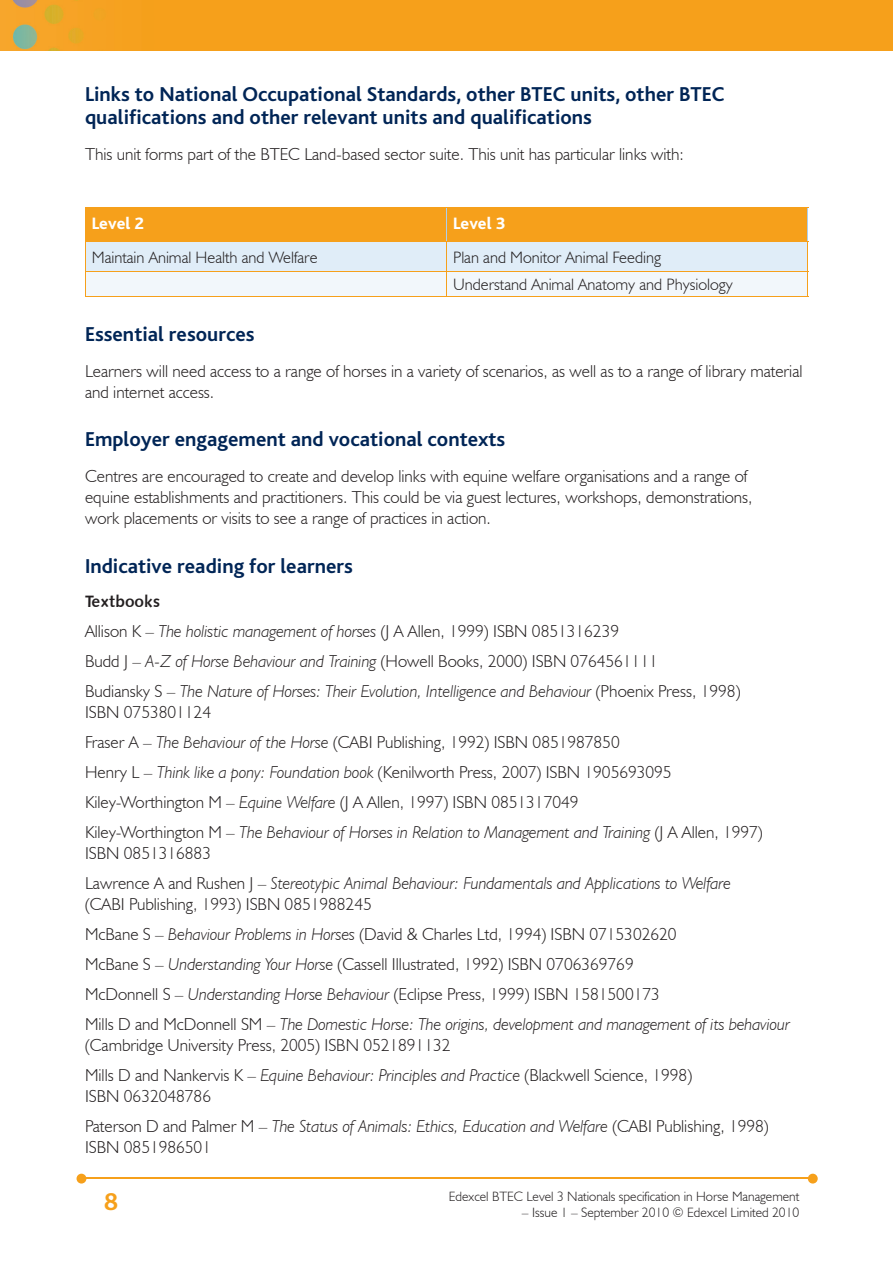
<style>
.page{position:relative;width:893px;height:1263px;background:#fff}
.page>*{position:absolute;margin:0;border:0;box-sizing:border-box;transform-origin:0 0}
.t1{font:700 25.5px "Bliss";color:#f6a01b}
.t2{font:700 21px/22.5px "Bliss";color:#002556}
.t3{font:300 17.25px/30px "Humanist 521 BT";color:#231f20}
.t4{font:italic 300 17.25px/30px "Humanist 521 BT";color:#231f20}
.t5{font:800 17.25px "Bliss";color:#fff}
.t6{font:300 16.5px/27.5px "Humanist 521 BT";color:#231f20}
.t7{font:16.5px "Humanist 531 BT Bold A";color:#231f20}
.t8{font:300 13.5px "Humanist 521 BT";color:#231f20}
.s1{font-style:normal}
.s2{font-style:italic}
</style>
<div class="page">
<img style="left:0;top:0;width:893px;height:51px">
<hr style="left:82px;top:1178px;width:728px;height:1px;background:#f6a01b">
<svg style="left:808px;top:1174px;width:10px;height:9px"></svg>
<svg style="left:77px;top:1174px;width:9px;height:9px"></svg>
<svg style="left:85px;top:207px;width:723px;height:90px"></svg>
<p class="t2" style="left:85px;top:83px;width:641px">Links to National Occupational Standards, other BTEC units, other BTEC qualifications and other relevant units and qualifications</p>
<p class="t3" style="left:85px;top:138px;width:600px">This unit forms part of the BTEC Land-based sector suite. This unit has particular links with:</p>
<p class="t5" style="left:92px;top:214px;width:54px">Level 2</p>
<p class="t5" style="left:453px;top:214px;width:54px">Level 3</p>
<p class="t6" style="left:92px;top:243px;width:227px">Maintain Animal Health and Welfare</p>
<p class="t6" style="left:453px;top:243px;width:281px">Plan and Monitor Animal Feeding<br>Understand Animal Anatomy and Physiology</p>
<p class="t2" style="left:85px;top:323px;width:171px">Essential resources</p>
<p class="t3" style="left:85px;top:360px;width:719px;line-height:21px">Learners will need access to a range of horses in a variety of scenarios, as well as to a range of library material and internet access.</p>
<p class="t2" style="left:85px;top:428px;width:422px">Employer engagement and vocational contexts</p>
<p class="t3" style="left:85px;top:466px;width:669px;line-height:21px">Centres are encouraged to create and develop links with equine welfare organisations and a range of equine establishments and practitioners. This could be via guest lectures, workshops, demonstrations, work placements or visits to see a range of practices in action.</p>
<p class="t2" style="left:85px;top:555px;width:269px">Indicative reading for learners</p>
<p class="t7" style="left:85px;top:591px;width:77px">Textbooks</p>
<p class="t4" style="left:85px;top:616px;width:657px"><span class="s1">Allison K –</span> The holistic management of horses <span class="s1">(J A Allen, 1999) ISBN 0851316239<br>Budd J –</span> A-Z of Horse Behaviour and Training <span class="s1">(Howell Books, 2000) ISBN 0764561111<br>Budiansky S –</span> The Nature of Horses: Their Evolution, Intelligence and Behaviour <span class="s1">(Phoenix Press, 1998)</span></p>
<p class="t3" style="left:85px;top:697px;width:679px">ISBN 0753801124<br>Fraser A – <span class="s2">The Behaviour of the Horse</span> (CABI Publishing, 1992) ISBN 0851987850<br>Henry L – <span class="s2">Think like a pony: Foundation book</span> (Kenilworth Press, 2007) ISBN 1905693095<br>Kiley-Worthington M – <span class="s2">Equine Welfare</span> (J A Allen, 1997) ISBN 0851317049<br>Kiley-Worthington M – <span class="s2">The Behaviour of Horses in Relation to Management and Training</span> (J A Allen, 1997)</p>
<p class="t4" style="left:85px;top:838px;width:647px"><span class="s1">ISBN 0851316883<br>Lawrence A and Rushen J –</span> Stereotypic Animal Behaviour: Fundamentals and Applications to Welfare</p>
<p class="t3" style="left:85px;top:889px;width:706px">(CABI Publishing, 1993) ISBN 0851988245<br>McBane S – <span class="s2">Behaviour Problems in Horses</span> (David &amp; Charles Ltd, 1994) ISBN 0715302620<br>McBane S – <span class="s2">Understanding Your Horse</span> (Cassell Illustrated, 1992) ISBN 0706369769<br>McDonnell S – <span class="s2">Understanding Horse Behaviour</span> (Eclipse Press, 1999) ISBN 1581500173<br>Mills D and McDonnell SM – <span class="s2">The Domestic Horse: The origins, development and management of its behaviour</span></p>
<p class="t3" style="left:85px;top:1030px;width:609px">(Cambridge University Press, 2005) ISBN 0521891132<br>Mills D and Nankervis K – <span class="s2">Equine Behaviour: Principles and Practice</span> (Blackwell Science, 1998)</p>
<p class="t3" style="left:85px;top:1081px;width:685px">ISBN 0632048786<br>Paterson D and Palmer M – <span class="s2">The Status of Animals: Ethics, Education and Welfare</span> (CABI Publishing, 1998)</p>
<p class="t3" style="left:85px;top:1132px;width:127px">ISBN 0851986501</p>
<h1 class="t1" style="left:104px;top:1189px;width:15px">8</h1>
<p class="t8" style="left:449px;top:1188px;width:352px">Edexcel BTEC Level 3 Nationals specification in Horse Management</p>
<p class="t8" style="left:522px;top:1204px;width:279px">– Issue 1 – September 2010 © Edexcel Limited 2010</p>
</div>
